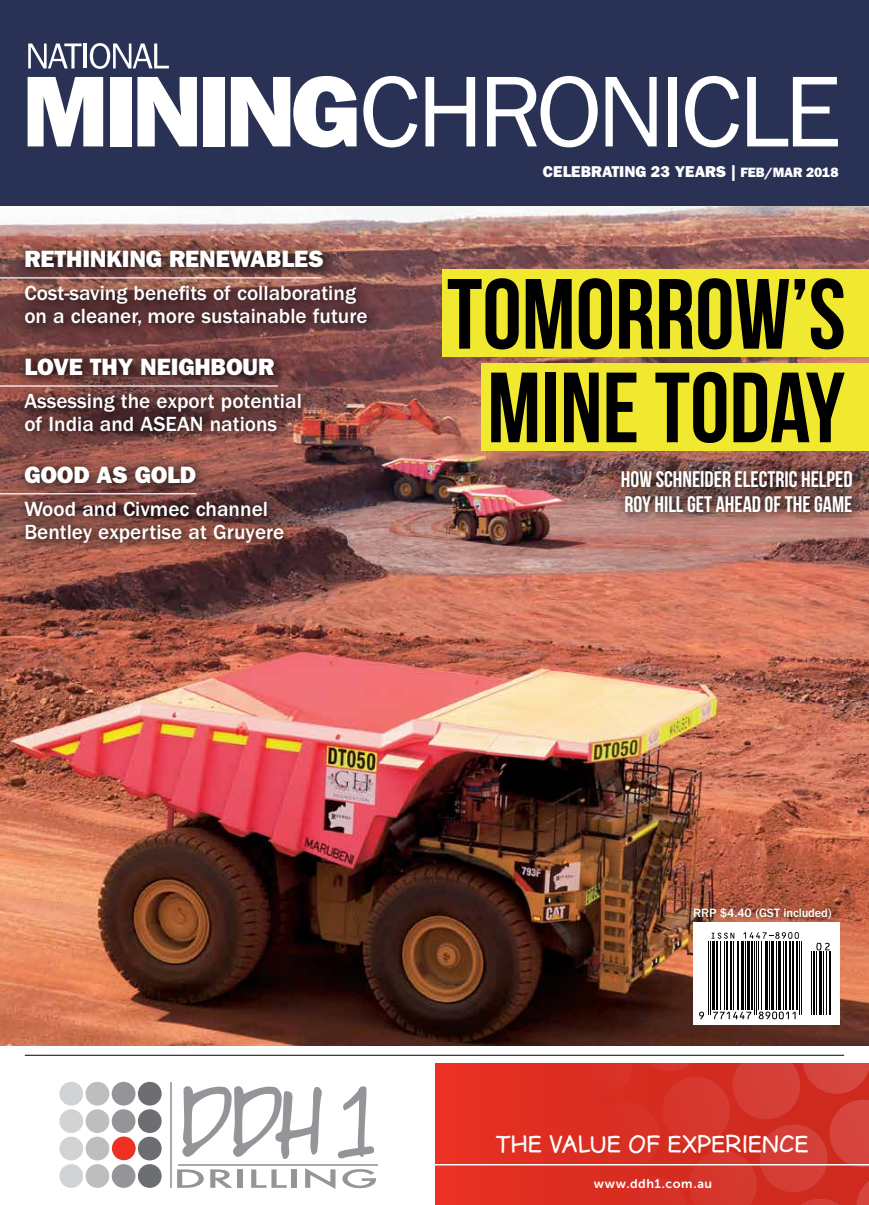
<style>
.page{position:relative;width:869px;height:1205px;background:#fff}
.page>*{position:absolute;margin:0;border:0;box-sizing:border-box;transform-origin:0 0}
.t1{font:99.5px/93.5px "Bebas Neue";color:#000;text-align:center}
.t2{font:23.75px "ITC Franklin Gothic Std Hvy";letter-spacing:-.005em;color:#fff}
.t3{font:22.5px/24.4px "Bebas Neue";color:#fff}
.t4{font:22.5px "LDF Comic Sans";letter-spacing:.015em;color:#fff}
.t5{font:500 21.25px/22.5px "ITC Franklin Gothic Std";color:#fff}
.t6{font:15.75px "ITC Franklin Gothic Std Hvy";color:#fff}
.t7{font:500 12.5px "Franklin Gothic";letter-spacing:-.01em;color:#fff}
.t8{font:12.5px "Museo Sans 700";letter-spacing:.045em;color:#fff}
.s1{font-size:13.62px}
</style>
<div class="page">
<div style="left:435px;top:1063px;width:433px;height:142px;background:#e42f22"></div>
<svg style="left:564px;top:1063px;width:304px;height:142px"></svg>
<hr style="left:432px;top:1164px;width:436px;height:1px;background:#fff">
<hr style="left:170px;top:1082px;width:1px;height:106px;background:#a7a9ac">
<svg style="left:177px;top:1169px;width:27px;height:19px"></svg>
<svg style="left:210px;top:1169px;width:22px;height:19px"></svg>
<div style="left:238px;top:1169px;width:5px;height:19px;background:#939598"></div>
<svg style="left:251px;top:1169px;width:35px;height:19px"></svg>
<div style="left:291px;top:1169px;width:6px;height:19px;background:#939598"></div>
<svg style="left:305px;top:1168px;width:30px;height:21px"></svg>
<svg style="left:342px;top:1169px;width:34px;height:19px"></svg>
<hr style="left:177px;top:1164px;width:200px;height:1px;background:#a7a9ac">
<svg style="left:59px;top:1082px;width:102px;height:106px"></svg>
<svg style="left:182px;top:1086px;width:140px;height:73px"></svg>
<svg style="left:337px;top:1086px;width:37px;height:73px"></svg>
<hr style="left:25px;top:1055px;width:818px;height:1px;background:#000">
<img style="left:0;top:206px;width:868px;height:839px">
<div style="left:0;top:0;width:868px;height:206px;background:#293155"></div>
<svg style="left:28px;top:44px;width:54px;height:24px"></svg>
<hr style="left:83px;top:44px;width:4px;height:24px;background:#fff">
<svg style="left:90px;top:43px;width:79px;height:26px"></svg>
<svg style="left:363px;top:76px;width:54px;height:71px"></svg>
<svg style="left:425px;top:77px;width:50px;height:69px"></svg>
<svg style="left:487px;top:76px;width:110px;height:71px"></svg>
<svg style="left:605px;top:77px;width:51px;height:69px"></svg>
<div style="left:668px;top:77px;width:8px;height:69px;background:#fff"></div>
<svg style="left:685px;top:76px;width:53px;height:71px"></svg>
<svg style="left:747px;top:77px;width:90px;height:69px"></svg>
<svg style="left:28px;top:77px;width:75px;height:69px"></svg>
<div style="left:110px;top:77px;width:21px;height:69px;background:#fff"></div>
<svg style="left:137px;top:77px;width:60px;height:69px"></svg>
<div style="left:203px;top:77px;width:22px;height:69px;background:#fff"></div>
<svg style="left:231px;top:76px;width:125px;height:71px"></svg>
<div style="left:689px;top:904px;width:151px;height:23px;background:#000;opacity:.6"></div>
<svg style="left:15px;top:349px;width:298px;height:95px;background:#613836"></svg>
<svg style="left:15px;top:457px;width:281px;height:98px;background:#77443e"></svg>
<svg style="left:611px;top:461px;width:253px;height:63px;background:#714c48"></svg>
<hr style="left:0;top:385px;width:278px;height:2px;background:#fff">
<hr style="left:0;top:493px;width:196px;height:1px;background:#fff">
<div style="left:693px;top:922px;width:146px;height:103px;background:#fff"></div>
<svg style="left:703px;top:932px;width:128px;height:87px"></svg>
<hr style="left:707px;top:941px;width:1px;height:74px;background:#000">
<hr style="left:709px;top:941px;width:1px;height:74px;background:#000">
<hr style="left:711px;top:941px;width:3px;height:69px;background:#000">
<hr style="left:715px;top:941px;width:2px;height:69px;background:#000">
<hr style="left:719px;top:941px;width:1px;height:69px;background:#000">
<hr style="left:723px;top:941px;width:1px;height:69px;background:#000">
<hr style="left:725px;top:941px;width:2px;height:69px;background:#000">
<hr style="left:729px;top:941px;width:2px;height:69px;background:#000">
<hr style="left:732px;top:941px;width:1px;height:69px;background:#000">
<hr style="left:736px;top:941px;width:2px;height:69px;background:#000">
<hr style="left:740px;top:941px;width:3px;height:69px;background:#000">
<hr style="left:744px;top:941px;width:1px;height:69px;background:#000">
<hr style="left:746px;top:941px;width:3px;height:69px;background:#000">
<hr style="left:750px;top:941px;width:2px;height:69px;background:#000">
<hr style="left:753px;top:941px;width:1px;height:74px;background:#000">
<hr style="left:755px;top:941px;width:1px;height:74px;background:#000">
<hr style="left:757px;top:941px;width:1px;height:69px;background:#000">
<hr style="left:760px;top:941px;width:1px;height:69px;background:#000">
<hr style="left:764px;top:941px;width:3px;height:69px;background:#000">
<hr style="left:768px;top:941px;width:1px;height:69px;background:#000">
<hr style="left:771px;top:941px;width:3px;height:69px;background:#000">
<hr style="left:776px;top:941px;width:1px;height:69px;background:#000">
<hr style="left:778px;top:941px;width:3px;height:69px;background:#000">
<hr style="left:783px;top:941px;width:1px;height:69px;background:#000">
<hr style="left:785px;top:941px;width:2px;height:69px;background:#000">
<hr style="left:789px;top:941px;width:2px;height:69px;background:#000">
<hr style="left:792px;top:941px;width:2px;height:69px;background:#000">
<hr style="left:796px;top:941px;width:2px;height:69px;background:#000">
<hr style="left:799px;top:941px;width:1px;height:74px;background:#000">
<hr style="left:801px;top:941px;width:1px;height:74px;background:#000">
<hr style="left:810px;top:951px;width:1px;height:64px;background:#000">
<hr style="left:812px;top:951px;width:2px;height:64px;background:#000">
<hr style="left:815px;top:951px;width:1px;height:64px;background:#000">
<hr style="left:818px;top:951px;width:3px;height:64px;background:#000">
<hr style="left:822px;top:951px;width:1px;height:64px;background:#000">
<hr style="left:825px;top:951px;width:1px;height:64px;background:#000">
<hr style="left:828px;top:951px;width:2px;height:64px;background:#000">
<svg style="left:699px;top:1011px;width:4px;height:8px"></svg>
<svg style="left:712px;top:1012px;width:39px;height:7px"></svg>
<svg style="left:758px;top:1011px;width:37px;height:8px"></svg>
<svg style="left:816px;top:943px;width:13px;height:7px"></svg>
<svg style="left:711px;top:932px;width:23px;height:7px"></svg>
<svg style="left:743px;top:932px;width:55px;height:7px"></svg>
<svg style="left:15px;top:240px;width:364px;height:97px;background:#693f3c"></svg>
<hr style="left:0;top:277px;width:321px;height:1px;background:#fff">
<div style="left:442px;top:269px;width:426px;height:87px;background:#f0e92f"></div>
<div style="left:481px;top:363px;width:387px;height:88px;background:#f0e92f"></div>
<p class="t6" style="left:542px;top:163px;width:297px">CELEBRATING 23 YEARS | <span class="s1">FEB/MAR 2018</span></p>
<p class="t2" style="left:24px;top:245px;width:301px">RETHINKING RENEWABLES</p>
<p class="t5" style="left:24px;top:282px;width:344px">Cost-saving benefits of collaborating on a cleaner, more sustainable future</p>
<h1 class="t1" style="left:446px;top:266px;width:400px">TOMORROW’S<br>MINE TODAY</h1>
<p class="t2" style="left:24px;top:353px;width:251px">LOVE THY NEIGHBOUR</p>
<p class="t5" style="left:24px;top:390px;width:279px">Assessing the export potential of India and ASEAN nations</p>
<p class="t2" style="left:24px;top:461px;width:173px">GOOD AS GOLD</p>
<p class="t5" style="left:24px;top:498px;width:261px">Wood and Civmec channel<br>Bentley expertise at Gruyere</p>
<p class="t3" style="left:620px;top:467px;width:233px">HOW SCHNEIDER ELECTRIC HELPED<br>ROY HILL GET AHEAD OF THE GAME</p>
<p class="t7" style="left:693px;top:905px;width:140px">RRP $4.40 (GST included)</p>
<p class="t4" style="left:496px;top:1132px;width:314px">THE VALUE OF EXPERIENCE</p>
<p class="t8" style="left:593px;top:1177px;width:120px">www.ddh1.com.au</p>
</div>
